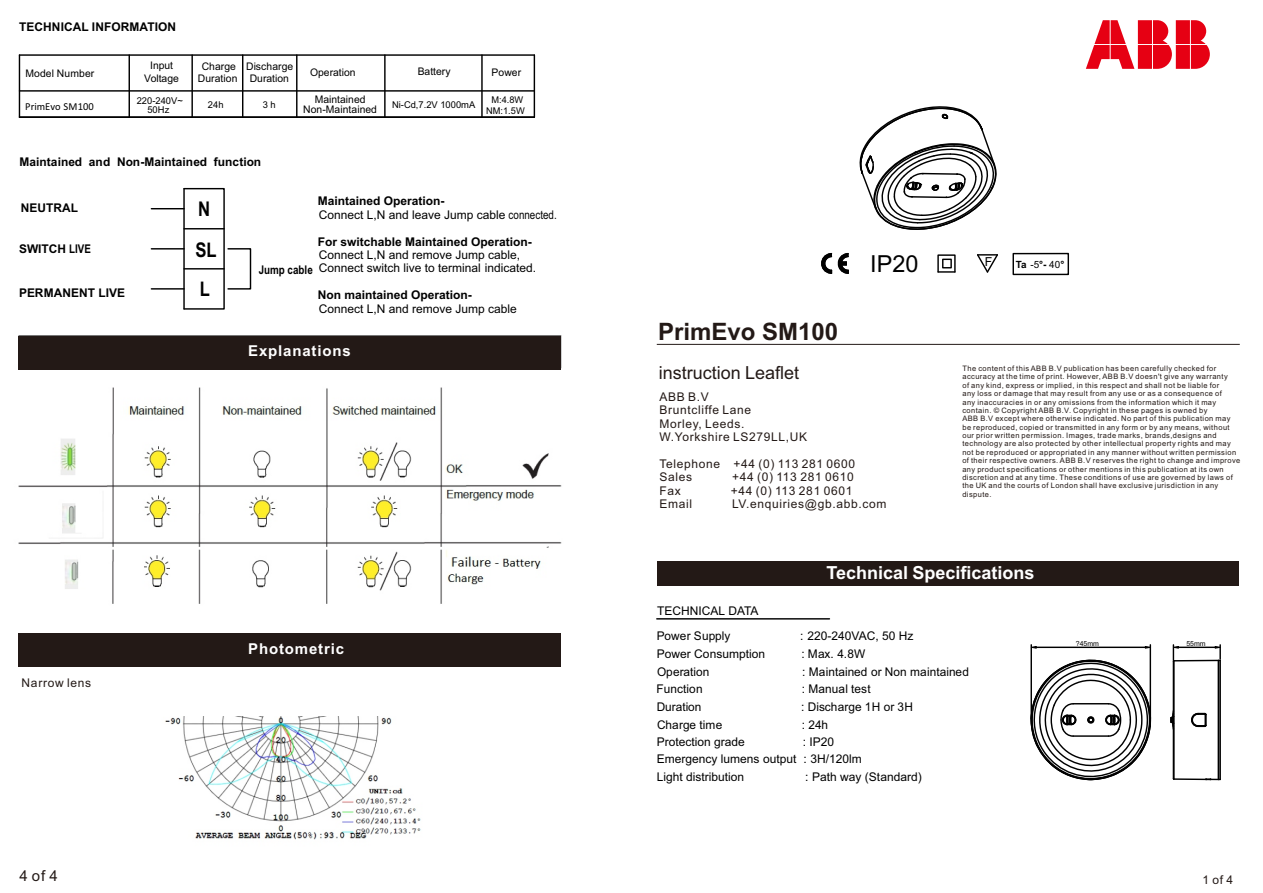
<style>
.page{position:relative;width:1263px;height:893px;background:#fff}
.page>*{position:absolute;margin:0;border:0;box-sizing:border-box;transform-origin:0 0}
.t1{font:700 24px "Arial";color:#231916}
.t2{font:23.4px "Arial";color:#000}
.t3{font:700 20.25px/40px "Arial Narrow";color:#000}
.t4{font:700 18px "Arial";color:#fff}
.t5{font:18px "Arial";color:#231916}
.t6{font:700 15px "Arial";letter-spacing:.055em;color:#fff}
.t7{font:15px "Arial";color:#231916}
.t8{font:12.3px "Arial";color:#000}
.t9{font:12px/17.2px "Arial";color:#000}
.t10{font:12px/13.4px "Arial";letter-spacing:.055em;color:#231916}
.t11{font:700 12px "Arial";color:#000}
.t12{font:700 12px "Arial Narrow";color:#000}
.t13{font:10.65px "Calibri";color:#000}
.t14{font:10.5px/12.6px "Arial";color:#000;text-align:center}
.t15{font:700 9.9px "Arial";color:#000}
.t16{font:9.45px/9.1px "Arial";color:#000;text-align:center}
.t17{font:9.3px "Arial";color:#000}
.t18{font:7.5px/8.4px "Arial";letter-spacing:.055em;color:#231916}
.t19{font:6.9px "Arial";color:#000}
.s1{font-family:"Arial Narrow"}
.s2{font-weight:700}
.s3{font-weight:400}
</style>
<div class="page">
<hr style="left:657px;top:618px;width:172px;height:2px;background:#000">
<svg style="left:821px;top:252px;width:28px;height:22px"></svg>
<div style="left:942px;top:259px;width:10px;height:9px;border:1px solid #000"></div>
<div style="left:937px;top:254px;width:19px;height:19px;border:1px solid #000"></div>
<svg style="left:938px;top:271px;width:17px;height:2px"></svg>
<svg style="left:977px;top:254px;width:21px;height:19px"></svg>
<div style="left:1012px;top:253px;width:57px;height:22px;border:1px solid #000"></div>
<svg style="left:859px;top:106px;width:138px;height:124px"></svg>
<hr style="left:1174px;top:778px;width:32px;height:2px;background:#000">
<hr style="left:1173px;top:661px;width:1px;height:118px;background:#000">
<hr style="left:1218px;top:660px;width:1px;height:119px;background:#000">
<hr style="left:1219px;top:660px;width:2px;height:119px;background:#000">
<svg style="left:1191px;top:712px;width:16px;height:16px"></svg>
<svg style="left:1205px;top:778px;width:15px;height:3px"></svg>
<svg style="left:1170px;top:709px;width:5px;height:41px"></svg>
<hr style="left:1149px;top:645px;width:2px;height:74px;background:#000">
<hr style="left:1030px;top:645px;width:2px;height:74px;background:#000">
<svg style="left:1030px;top:646px;width:122px;height:135px"></svg>
<svg style="left:1172px;top:645px;width:49px;height:18px"></svg>
<svg style="left:1086px;top:20px;width:124px;height:49px"></svg>
<hr style="left:657px;top:344px;width:583px;height:1px;background:#231916">
<div style="left:657px;top:561px;width:581px;height:25px;background:#231916"></div>
<img style="left:18px;top:335px;width:544px;height:303px">
<div style="left:19px;top:336px;width:542px;height:33px;background:#231916"></div>
<hr style="left:19px;top:55px;width:1px;height:62px;background:#000">
<hr style="left:191px;top:55px;width:2px;height:62px;background:#000">
<hr style="left:242px;top:55px;width:1px;height:62px;background:#000">
<hr style="left:296px;top:55px;width:1px;height:62px;background:#000">
<hr style="left:481px;top:55px;width:2px;height:62px;background:#000">
<hr style="left:534px;top:55px;width:1px;height:62px;background:#000">
<hr style="left:19px;top:54px;width:515px;height:2px;background:#000">
<hr style="left:129px;top:55px;width:1px;height:62px;background:#000">
<hr style="left:384px;top:55px;width:2px;height:62px;background:#000">
<hr style="left:19px;top:90px;width:515px;height:2px;background:#000">
<hr style="left:19px;top:116px;width:515px;height:2px;background:#000">
<div style="left:183px;top:188px;width:42px;height:122px;border:1px solid #000"></div>
<hr style="left:184px;top:228px;width:40px;height:1px;background:#000">
<hr style="left:184px;top:268px;width:40px;height:2px;background:#000">
<hr style="left:183px;top:189px;width:2px;height:120px;background:#000">
<hr style="left:151px;top:208px;width:33px;height:1px;background:#000">
<hr style="left:151px;top:248px;width:33px;height:2px;background:#000">
<hr style="left:151px;top:288px;width:33px;height:2px;background:#000">
<div style="left:227px;top:248px;width:24px;height:42px;border:1px solid #000"></div>
<div style="left:19px;top:634px;width:542px;height:33px;background:#231916"></div>
<img style="left:165px;top:716px;width:256px;height:124px">
<h3 class="t11" style="left:19px;top:23px;width:158px">TECHNICAL INFORMATION</h3>
<h3 class="t14" style="left:144px;top:60px;width:36px">Input<br>Voltage</h3>
<h3 class="t14" style="left:310px;top:67px;width:47px">Operation</h3>
<h3 class="t14" style="left:26px;top:68px;width:70px">Model Number</h3>
<h3 class="t14" style="left:246px;top:61px;width:49px">Discharge<br>Duration</h3>
<h3 class="t14" style="left:418px;top:66px;width:34px">Battery</h3>
<h3 class="t14" style="left:198px;top:61px;width:41px">Charge<br>Duration</h3>
<h3 class="t14" style="left:491px;top:67px;width:31px">Power</h3>
<p class="t16" style="left:137px;top:97px;width:48px">220-240V~<br>50Hz</p>
<h3 class="t14" style="left:315px;top:94px;width:52px">Maintained</h3>
<p class="t17" style="left:491px;top:96px;width:33px">M:4.8W</p>
<h3 class="t13" style="left:25px;top:102px;width:70px">PrimEvo SM100</h3>
<p class="t16" style="left:208px;top:101px;width:17px">24h</p>
<p class="t16" style="left:263px;top:101px;width:15px">3 h</p>
<p class="t16" style="left:392px;top:101px;width:85px">Ni-Cd,7.2V 1000mA</p>
<h3 class="t14" style="left:303px;top:104px;width:75px">Non-Maintained</h3>
<p class="t17" style="left:486px;top:108px;width:40px">NM:1.5W</p>
<h3 class="t11" style="left:20px;top:157px;width:243px">Maintained and Non-Maintained function</h3>
<h3 class="t11" style="left:21px;top:204px;width:59px">NEUTRAL</h3>
<h3 class="t11" style="left:19px;top:244px;width:73px">SWITCH <span class="s1">LIVE</span></h3>
<h3 class="t11" style="left:19px;top:288px;width:107px">PERMANENT LIVE</h3>
<h3 class="t3" style="left:195px;top:191px;width:23px">N<br>SL<br>L</h3>
<h3 class="t9" style="left:318px;top:196px;width:240px;line-height:13.4px"><span class="s2">Maintained Operation-<br></span>Connect L,N and leave Jump cable <span class="s1">connected.</span></h3>
<h3 class="t11" style="left:318px;top:237px;width:216px">For switchable Maintained Operation-</h3>
<h3 class="t9" style="left:319px;top:250px;width:219px;line-height:12.9px">Connect L,N and remove Jump cable,<br>Connect switch live to terminal indicated.</h3>
<h3 class="t11" style="left:318px;top:290px;width:156px">Non maintained Operation-</h3>
<h3 class="t9" style="left:319px;top:301px;width:199px">Connect L,N and remove Jump cable</h3>
<h3 class="t12" style="left:259px;top:265px;width:56px">Jump cable</h3>
<h3 class="t6" style="left:248px;top:345px;width:104px">Explanations</h3>
<h3 class="t10" style="left:22px;top:677px;width:71px">Narrow lens</h3>
<h3 class="t6" style="left:248px;top:643px;width:97px">Photometric</h3>
<h2 class="t2" style="left:870px;top:255px;width:50px">IP20</h2>
<h3 class="t8" style="left:985px;top:257px;width:9px">F</h3>
<h3 class="t15" style="left:1016px;top:261px;width:50px">Ta <span class="s3">-5</span>°- <span class="s3">40</span>°</h3>
<h1 class="t1" style="left:658px;top:322px;width:182px">PrimEvo SM100</h1>
<h3 class="t5" style="left:659px;top:366px;width:142px">instruction Leaflet</h3>
<h3 class="t10" style="left:659px;top:391px;width:149px">ABB B.V<br>Bruntcliffe Lane<br>Morley, Leeds.<br>W.Yorkshire LS279LL,UK</h3>
<h3 class="t10" style="left:659px;top:458px;width:197px">Telephone +44 (0) 113 281 0600<br>Sales</h3>
<h3 class="t10" style="left:732px;top:472px;width:123px">+44 (0) 113 281 0610</h3>
<h3 class="t10" style="left:659px;top:485px;width:23px">Fax</h3>
<h3 class="t10" style="left:731px;top:485px;width:123px">+44 (0) 113 281 0601</h3>
<h3 class="t10" style="left:659px;top:498px;width:34px">Email</h3>
<h3 class="t10" style="left:732px;top:498px;width:156px">LV.enquiries@gb.abb.com</h3>
<p class="t18" style="left:962px;top:365px;width:280px">The content of this ABB B.V publication has been carefully checked for accuracy at the time of print. However, ABB B.V doesn't give any warranty<br>of any kind, express or implied, in this respect and shall not be liable for<br>any loss or damage that may result from any use or as a consequence of<br>any inaccuracies in or any omissions from the information which it may contain. © Copyright ABB B.V. Copyright in these pages is owned by<br>ABB B.V except where otherwise indicated. No part of this publication may be reproduced, copied or transmitted in any form or by any means, without our prior written permission. Images, trade marks, brands,designs and technology are also protected by other intellectual property rights and may not be reproduced or appropriated in any manner without written permission of their respective owners. ABB B.V reserves the right to change and improve any product specifications or other mentions in this publication at its own discretion and at any time. These conditions of use are governed by laws of the UK and the courts of London shall have exclusive jurisdiction in any dispute.</p>
<h3 class="t9" style="left:657px;top:598px;width:103px;line-height:25.8px">TECHNICAL DATA<br>Power Supply</h3>
<h3 class="t4" style="left:827px;top:566px;width:209px">Technical Specifications</h3>
<h3 class="t9" style="left:800px;top:628px;width:115px">: 220-240VAC, 50 Hz</h3>
<h3 class="t9" style="left:657px;top:646px;width:110px">Power Consumption</h3>
<h3 class="t9" style="left:801px;top:646px;width:65px">: Max. 4.8W</h3>
<h3 class="t9" style="left:657px;top:664px;width:54px">Operation</h3>
<h3 class="t9" style="left:802px;top:664px;width:168px">: Maintained or Non maintained</h3>
<h3 class="t9" style="left:657px;top:682px;width:48px">Function</h3>
<h3 class="t9" style="left:802px;top:682px;width:70px">: Manual test</h3>
<h3 class="t9" style="left:657px;top:699px;width:46px">Duration</h3>
<h3 class="t9" style="left:801px;top:699px;width:113px">: Discharge 1H or 3H</h3>
<h3 class="t9" style="left:657px;top:717px;width:67px">Charge time</h3>
<h3 class="t9" style="left:802px;top:717px;width:28px">: 24h</h3>
<h3 class="t9" style="left:657px;top:734px;width:90px">Protection grade</h3>
<h3 class="t9" style="left:657px;top:734px;width:207px;text-indent:146px">: IP20<br>Emergency lumens output : 3H/120lm<br>Light distribution</h3>
<h3 class="t9" style="left:805px;top:769px;width:118px">: Path way (Standard)</h3>
<p class="t19" style="left:1076px;top:641px;width:25px">?45mm</p>
<p class="t19" style="left:1186px;top:641px;width:21px">55mm</p>
<h3 class="t7" style="left:19px;top:870px;width:40px">4 of 4</h3>
<h3 class="t10" style="left:1202px;top:874px;width:32px">1 of 4</h3>
</div>
